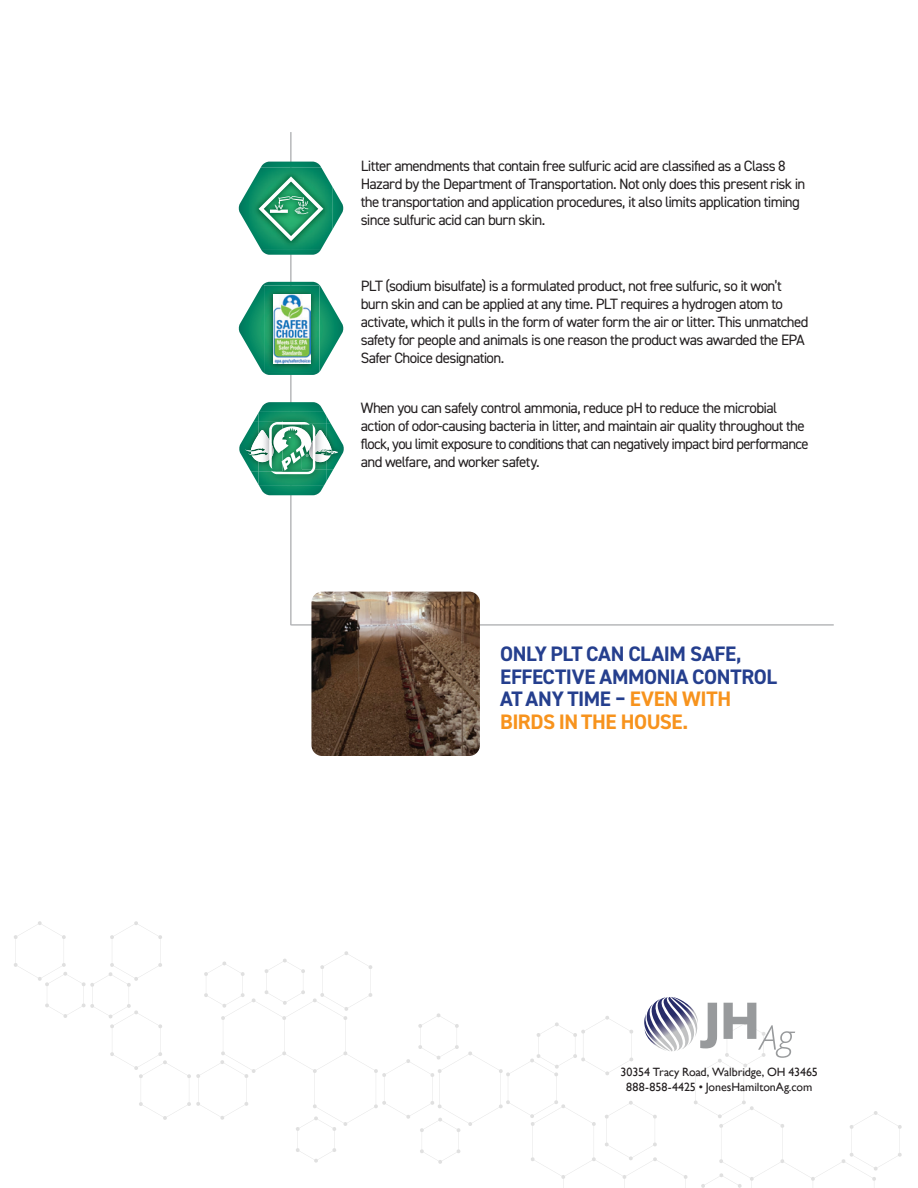
<style>
.page{position:relative;width:918px;height:1188px;background:#fff}
.page>*{position:absolute;margin:0;border:0;box-sizing:border-box;transform-origin:0 0}
.t1{font:700 21px "DIN2014";letter-spacing:-.015em;color:#253f8e}
.t2{font:700 21px "DIN2014";letter-spacing:-.025em;color:#f7931d}
.t3{font:15px/18px "DIN2014";letter-spacing:-.04em;color:#231f20}
.t4{font:12px "Gill Sans";letter-spacing:-.005em;color:#231f20}
.s1{color:#f7931d}
</style>
<div class="page">
<hr style="left:291px;top:625px;width:543px;height:1px;background:#939598">
<hr style="left:291px;top:132px;width:1px;height:493px;background:#939598">
<svg style="left:14px;top:921px;width:888px;height:267px"></svg>
<svg style="left:238px;top:162px;width:106px;height:93px"></svg>
<svg style="left:238px;top:282px;width:106px;height:93px"></svg>
<img style="left:264px;top:285px;width:55px;height:88px">
<img style="left:273px;top:294px;width:37px;height:70px">
<img style="left:338px;top:436px;width:6px;height:25px">
<img style="left:239px;top:436px;width:6px;height:25px">
<svg style="left:245px;top:402px;width:93px;height:93px"></svg>
<img style="left:311px;top:592px;width:169px;height:164px">
<p class="t3" style="left:361px;top:157px;width:446px">Litter amendments that contain free sulfuric acid are classified as a Class 8<br>Hazard by the Department of Transportation. Not only does this present risk in the transportation and application procedures, it also limits application timing since sulfuric acid can burn skin.</p>
<p class="t3" style="left:361px;top:277px;width:424px">PLT (sodium bisulfate) is a formulated product, not free sulfuric, so it won’t burn skin and can be applied at any time. PLT requires a hydrogen atom to</p>
<p class="t3" style="left:361px;top:313px;width:449px">activate, which it pulls in the form of water form the air or litter. This unmatched safety for people and animals is one reason the product was awarded the EPA<br>Safer Choice designation.</p>
<p class="t3" style="left:361px;top:399px;width:449px">When you can safely control ammonia, reduce pH to reduce the microbial action of odor-causing bacteria in litter, and maintain air quality throughout the flock, you limit exposure to conditions that can negatively impact bird performance and welfare, and worker safety.</p>
<p class="t1" style="left:500px;top:640px;width:243px">ONLY PLT CAN CLAIM SAFE,</p>
<p class="t1" style="left:500px;top:663px;width:278px">EFFECTIVE AMMONIA CONTROL</p>
<p class="t1" style="left:500px;top:685px;width:232px">AT ANY TIME – <span class="s1">EVEN WITH</span></p>
<p class="t2" style="left:500px;top:708px;width:189px">BIRDS IN THE HOUSE.</p>
<p class="t4" style="left:621px;top:1065px;width:199px">30354 Tracy Road, Walbridge, OH 43465</p>
<p class="t4" style="left:626px;top:1080px;width:187px">888-858-4425 • JonesHamiltonAg.com</p>
</div>
